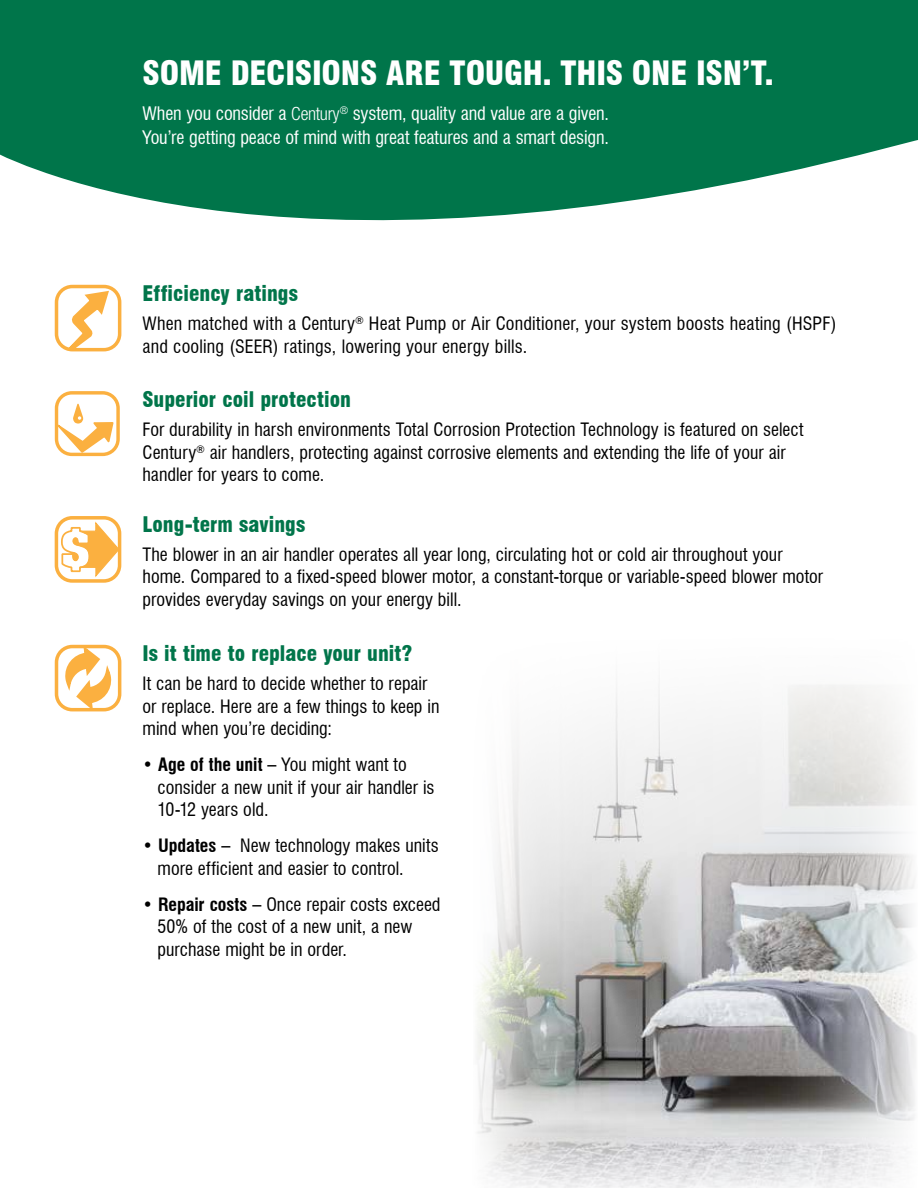
<style>
.page{position:relative;width:918px;height:1188px;background:#fff}
.page>*{position:absolute;margin:0;border:0;box-sizing:border-box;transform-origin:0 0}
.t1{font:900 condensed 32.7px "Swiss 721 BT";letter-spacing:-.005em;color:#fff}
.t2{font:900 condensed 21px "Swiss 721 BT";color:#00754a}
.t3{font:condensed 18.15px/24.3px "Swiss 721 BT";letter-spacing:-.01em;color:#fff}
.t4{font:condensed 18px/22.5px "Swiss 721 BT";color:#000}
.s1{font-family:"Helvetica Neue LT Std";font-weight:300}
.s2{font-weight:700}
</style>
<div class="page">
<img style="left:477px;top:685px;width:439px;height:503px">
<div style="left:55px;top:285px;width:66px;height:66px;border:4px solid #fbb040;border-radius:16px"></div>
<svg style="left:54px;top:310px;width:57px;height:42px"></svg>
<div style="left:55px;top:516px;width:66px;height:66px;border:4px solid #fbb040;border-radius:16px"></div>
<svg style="left:55px;top:520px;width:65px;height:59px"></svg>
<div style="left:55px;top:645px;width:66px;height:66px;border:4px solid #fbb040;border-radius:16px"></div>
<svg style="left:64px;top:645px;width:49px;height:66px"></svg>
<div style="left:55px;top:391px;width:65px;height:65px;border:3px solid #fbb040;border-radius:15px"></div>
<svg style="left:56px;top:404px;width:59px;height:50px"></svg>
<svg style="left:0;top:0;width:918px;height:310px;fill:#00754a"></svg>
<h1 class="t1" style="left:143px;top:53px;width:633px">SOME DECISIONS ARE TOUGH. THIS ONE ISN’T.</h1>
<p class="t3" style="left:143px;top:101px;width:468px">When you consider a <span class="s1">Century</span><sup>®</sup> system, quality and value are a given.<br>You’re getting peace of mind with great features and a smart design.</p>
<p class="t2" style="left:143px;top:281px;width:157px">Efficiency ratings</p>
<p class="t4" style="left:143px;top:313px;width:696px">When matched with a Century<sup>®</sup> Heat Pump or Air Conditioner, your system boosts heating (HSPF) and cooling (SEER) ratings, lowering your energy bills.</p>
<p class="t2" style="left:143px;top:387px;width:210px">Superior coil protection</p>
<p class="t4" style="left:143px;top:418px;width:662px">For durability in harsh environments Total Corrosion Protection Technology is featured on select<br>Century<sup>®</sup> air handlers, protecting against corrosive elements and extending the life of your air handler for years to come.</p>
<p class="t2" style="left:143px;top:511px;width:164px">Long-term savings</p>
<p class="t4" style="left:143px;top:543px;width:682px">The blower in an air handler operates all year long, circulating hot or cold air throughout your home. Compared to a fixed-speed blower motor, a constant-torque or variable-speed blower motor provides everyday savings on your energy bill.</p>
<p class="t2" style="left:143px;top:641px;width:271px">Is it time to replace your unit?</p>
<p class="t4" style="left:143px;top:672px;width:298px">It can be hard to decide whether to repair or replace. Here are a few things to keep in mind when you’re deciding:</p>
<p class="t4" style="left:158px;top:753px;width:279px;text-indent:-15px"><span class="s2">• Age of the unit –</span> You might want to consider a new unit if your air handler is<br>10-12 years old.</p>
<p class="t4" style="left:158px;top:834px;width:283px;text-indent:-15px"><span class="s2">• Updates –</span> New technology makes units more efficient and easier to control.</p>
<p class="t4" style="left:158px;top:893px;width:284px;text-indent:-15px"><span class="s2">• Repair costs –</span> Once repair costs exceed<br>50% of the cost of a new unit, a new purchase might be in order.</p>
</div>
